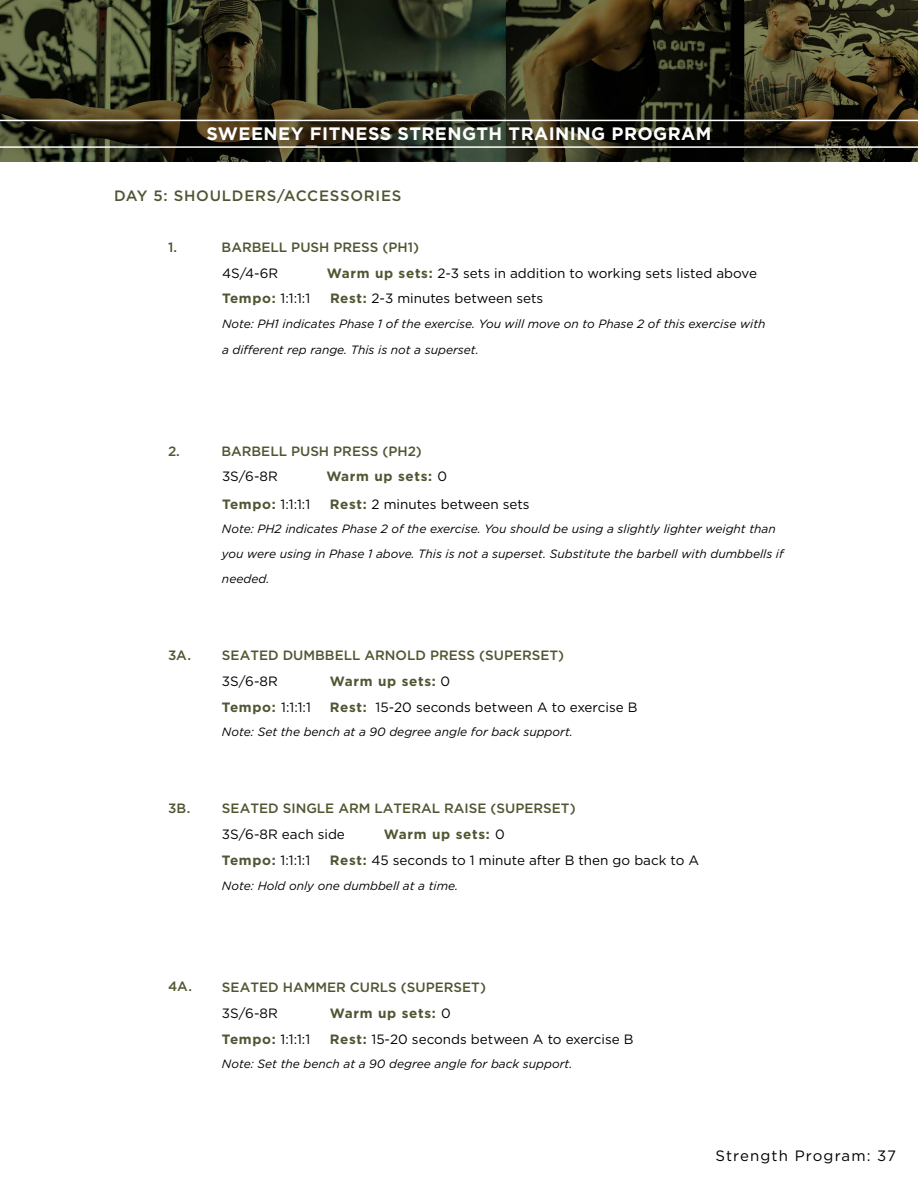
<style>
.page{position:relative;width:918px;height:1188px;background:#fff}
.page>*{position:absolute;margin:0;border:0;box-sizing:border-box;transform-origin:0 0}
.t1{font:700 18px "Gotham";letter-spacing:.025em;color:#fff}
.t2{font:500 15px "Gotham";letter-spacing:.05em;color:#4f5632}
.t3{font:15px "Gotham";letter-spacing:.075em;color:#000}
.t4{font:13.5px "Gotham";color:#000}
.t5{font:500 13.5px "Gotham";color:#505632}
.t6{font:700 13.5px "Gotham";letter-spacing:.05em;color:#4f5632}
.t7{font:italic 12px/25px "Gotham";color:#000}
.s1{font-weight:700;color:#4f5632}
.s2{font-weight:400;color:#000}
</style>
<div class="page">
<img style="left:0;top:0;width:918px;height:162px">
<hr style="left:0;top:120px;width:918px;height:1px;background:#fff">
<hr style="left:0;top:146px;width:918px;height:2px;background:#fff">
<h1 class="t1" style="left:206px;top:122px;width:507px">SWEENEY FITNESS STRENGTH TRAINING PROGRAM</h1>
<p class="t2" style="left:114px;top:186px;width:289px">DAY 5: SHOULDERS/ACCESSORIES</p>
<p class="t5" style="left:168px;top:238px;width:10px">1.</p>
<p class="t5" style="left:222px;top:238px;width:199px">BARBELL PUSH PRESS (PH1)</p>
<p class="t4" style="left:222px;top:264px;width:58px">4S/4-6R</p>
<p class="t4" style="left:327px;top:264px;width:432px"><span class="s1">Warm up sets:</span> 2-3 sets in addition to working sets listed above</p>
<p class="t4" style="left:222px;top:290px;width:90px"><span class="s1">Tempo:</span> 1:1:1:1</p>
<p class="t4" style="left:330px;top:290px;width:215px"><span class="s1">Rest:</span> 2-3 minutes between sets</p>
<p class="t7" style="left:222px;top:311px;width:545px;line-height:25.5px">Note: PH1 indicates Phase 1 of the exercise. You will move on to Phase 2 of this exercise with a different rep range. This is not a superset.</p>
<p class="t5" style="left:168px;top:442px;width:13px">2.</p>
<p class="t5" style="left:221px;top:442px;width:202px">BARBELL PUSH PRESS (PH2)</p>
<p class="t5" style="left:168px;top:646px;width:25px">3A.</p>
<p class="t5" style="left:168px;top:799px;width:24px">3B.</p>
<p class="t4" style="left:222px;top:468px;width:57px">3S/6-8R</p>
<p class="t6" style="left:326px;top:467px;width:122px">Warm up sets: <span class="s2">0</span></p>
<p class="t4" style="left:222px;top:495px;width:90px"><span class="s1">Tempo:</span> 1:1:1:1</p>
<p class="t4" style="left:330px;top:495px;width:201px"><span class="s1">Rest:</span> 2 minutes between sets</p>
<p class="t7" style="left:222px;top:516px;width:563px">Note: PH2 indicates Phase 2 of the exercise. You should be using a slightly lighter weight than you were using in Phase 1 above. This is not a superset. Substitute the barbell with dumbbells if needed.</p>
<p class="t5" style="left:222px;top:646px;width:344px">SEATED DUMBBELL ARNOLD PRESS (SUPERSET)</p>
<p class="t4" style="left:222px;top:673px;width:57px">3S/6-8R</p>
<p class="t6" style="left:330px;top:672px;width:122px">Warm up sets: <span class="s2">0</span></p>
<p class="t4" style="left:222px;top:699px;width:90px"><span class="s1">Tempo:</span> 1:1:1:1</p>
<p class="t4" style="left:330px;top:699px;width:309px"><span class="s1">Rest:</span> 15-20 seconds between A to exercise B</p>
<p class="t7" style="left:222px;top:719px;width:352px">Note: Set the bench at a 90 degree angle for back support.</p>
<p class="t5" style="left:222px;top:799px;width:355px">SEATED SINGLE ARM LATERAL RAISE (SUPERSET)</p>
<p class="t4" style="left:222px;top:826px;width:124px">3S/6-8R each side</p>
<p class="t6" style="left:384px;top:825px;width:122px">Warm up sets: <span class="s2">0</span></p>
<p class="t4" style="left:222px;top:852px;width:90px"><span class="s1">Tempo:</span> 1:1:1:1</p>
<p class="t4" style="left:330px;top:852px;width:371px"><span class="s1">Rest:</span> 45 seconds to 1 minute after B then go back to A</p>
<p class="t7" style="left:222px;top:873px;width:238px">Note: Hold only one dumbbell at a time.</p>
<p class="t5" style="left:168px;top:978px;width:26px">4A.</p>
<p class="t5" style="left:222px;top:978px;width:265px">SEATED HAMMER CURLS (SUPERSET)</p>
<p class="t4" style="left:222px;top:1004px;width:57px">3S/6-8R</p>
<p class="t6" style="left:330px;top:1004px;width:122px">Warm up sets: <span class="s2">0</span></p>
<p class="t4" style="left:222px;top:1031px;width:90px"><span class="s1">Tempo:</span> 1:1:1:1</p>
<p class="t4" style="left:330px;top:1031px;width:305px"><span class="s1">Rest:</span> 15-20 seconds between A to exercise B</p>
<p class="t7" style="left:222px;top:1051px;width:352px">Note: Set the bench at a 90 degree angle for back support.</p>
<p class="t3" style="left:715px;top:1146px;width:182px">Strength Program: 37</p>
</div>
